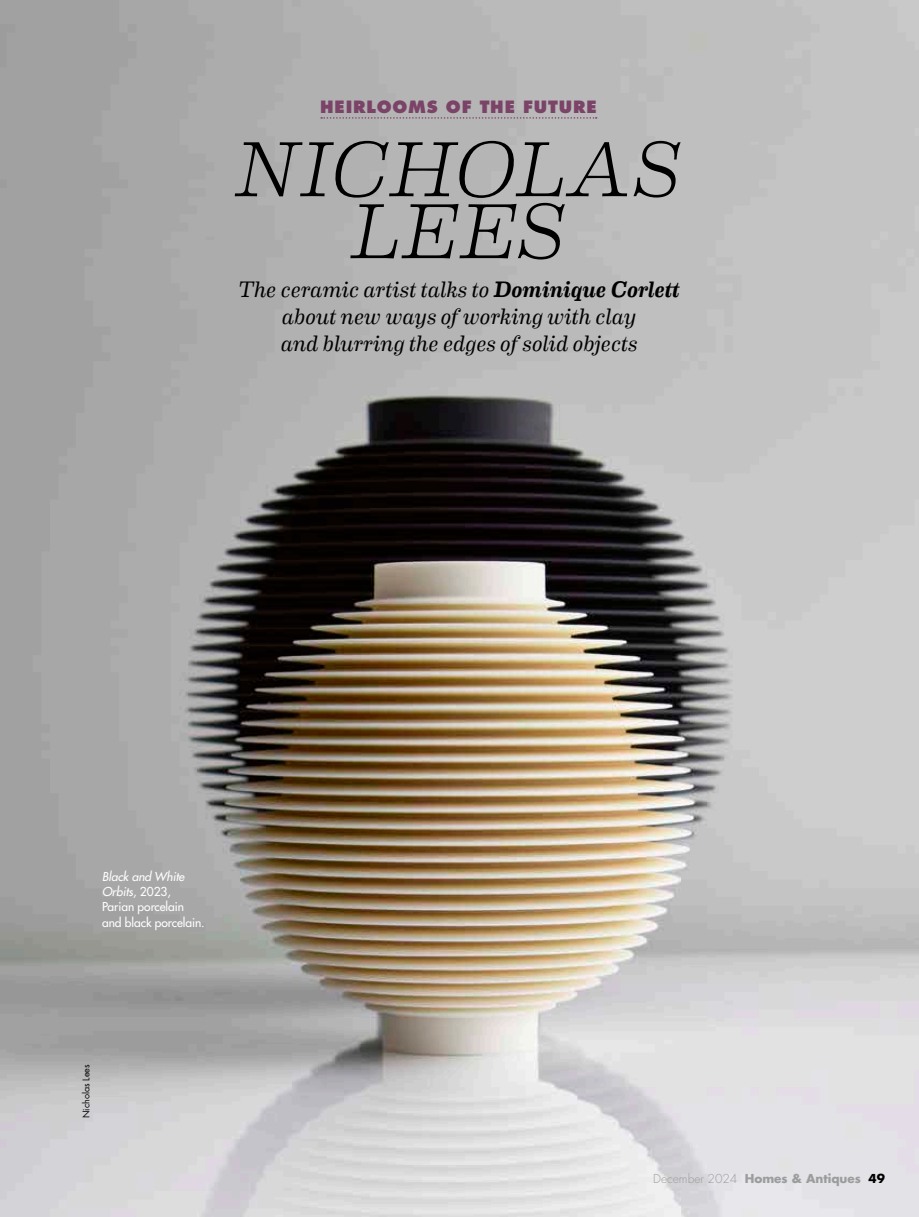
<style>
.page{position:relative;width:919px;height:1217px;background:#fff}
.page>*{position:absolute;margin:0;border:0;box-sizing:border-box;transform-origin:0 0}
.t1{font:italic 300 78px/61.9px "Eames Century Modern";letter-spacing:.015em;color:#000;text-align:center}
.t2{font:italic 22.5px/27px "Eames Century Modern";color:#000;text-align:center}
.t3{font:800 16.5px "Futura LT Pro";letter-spacing:.05em;color:#7b4367}
.t4{font:500 12px/15px "Futura LT Pro";letter-spacing:-.005em;color:#fff}
.t5{font:700 12px "Futura LT Pro";color:#9b9c9c}
.t6{font:9px "Futura LT Pro";color:#000}
.s1{font-weight:500}
.s2{font-style:italic}
.s3{font-weight:300}
.s4{color:#000}
</style>
<div class="page">
<img style="left:0;top:0;width:918px;height:1216px">
<svg style="left:321px;top:117px;width:275px;height:2px"></svg>
<p class="t3" style="left:320px;top:95px;width:278px">HEIRLOOMS OF THE FUTURE</p>
<h1 class="t1" style="left:235px;top:132px;width:447px">NICHOLAS<br>LEES</h1>
<p class="t2" style="left:238px;top:274px;width:443px">The ceramic artist talks to <span class="s1">Dominique Corlett </span>about new ways of working with clay<br>and blurring the edges of solid objects</p>
<p class="t4" style="left:102px;top:868px;width:104px"><span class="s2">Black and White<br>Orbits</span>, 2023,<br>Parian porcelain and black porcelain.</p>
<p class="t6" style="left:80px;top:1117px;width:55px;rotate:-90deg">Nicholas Lees</p>
<p class="t5" style="left:653px;top:1168px;width:233px"><span class="s3">December 2024</span> Homes &amp; Antiques <span class="s4">49</span></p>
</div>
